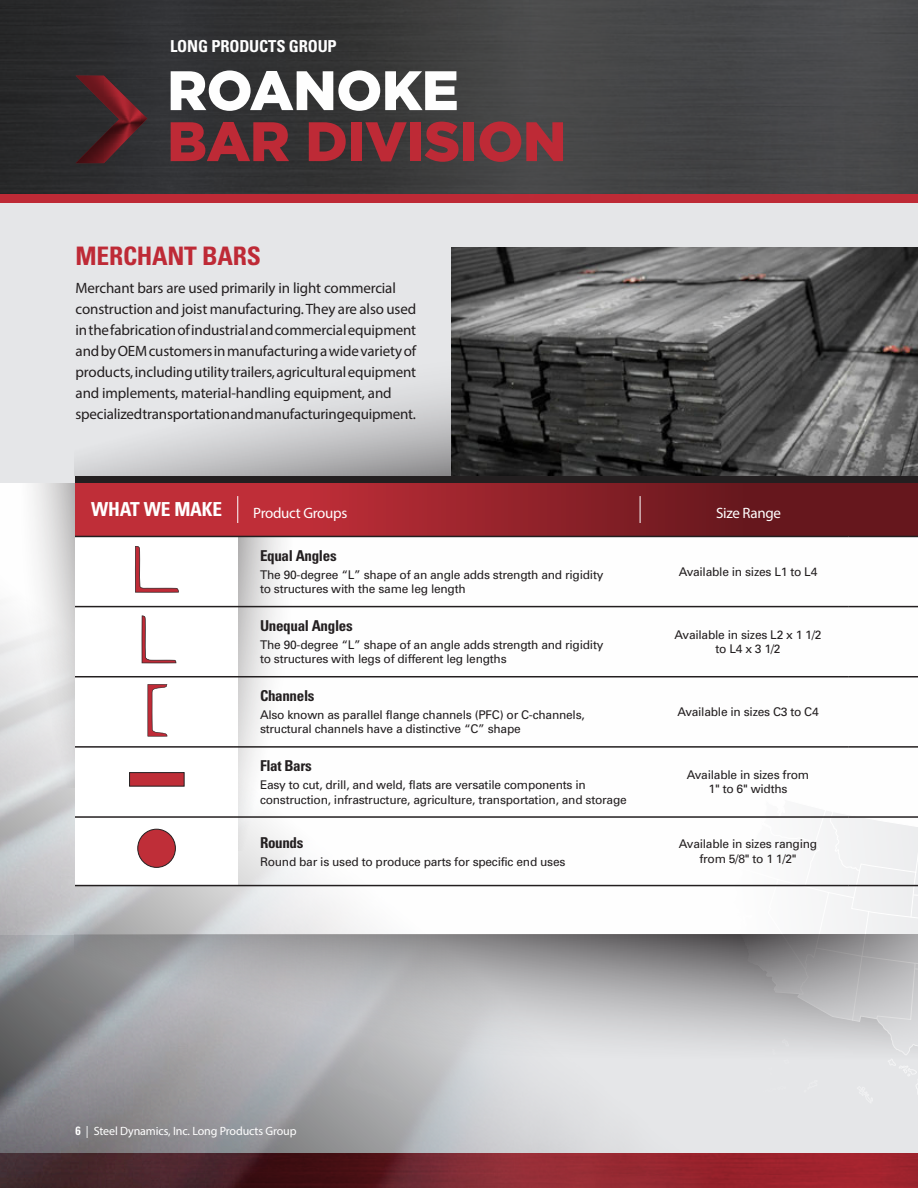
<style>
.page{position:relative;width:918px;height:1188px;background:#fff}
.page>*{position:absolute;margin:0;border:0;box-sizing:border-box;transform-origin:0 0}
.t1{font:900 55.5px/51px "Gotham";letter-spacing:-.01em;color:#bf2b37}
.t2{font:700 condensed 25.5px "Univers";letter-spacing:-.01em;color:#bf2b37}
.t3{font:700 condensed 19.35px "Univers";letter-spacing:-.01em;color:#fff}
.t4{font:700 condensed 16.5px "Univers";letter-spacing:-.01em;color:#fff}
.Paragraph_Style_1{font:15px/21px "Myriad Pro";letter-spacing:-.01em;color:#231f20}
.t5{font:700 condensed 15px "Univers";letter-spacing:-.02em;color:#231f20}
.t6{font:15px "Myriad Pro";letter-spacing:-.02em;color:#fff}
.t7{font:12px/14.4px "Univers";letter-spacing:-.02em;color:#231f20}
.t8{font:12px "Myriad Pro";letter-spacing:-.01em;color:#fff}
.s1{color:#fff}
.s2{font-family:"Univers";font-weight:700;font-stretch:condensed}
</style>
<div class="page">
<img style="left:0;top:0;width:918px;height:1188px">
<div style="left:75px;top:476px;width:843px;height:7px;background:#231f20"></div>
<svg style="left:75px;top:934px;width:649px;height:136px;background:#b0b0b3"></svg>
<svg style="left:75px;top:483px;width:843px;height:53px;background:#94232b"></svg>
<svg style="left:238px;top:537px;width:61px;height:314px"></svg>
<svg style="left:13px;top:483px;width:62px;height:305px"></svg>
<svg style="left:724px;top:798px;width:194px;height:306px"></svg>
<div style="left:75px;top:537px;width:163px;height:349px;background:#fff"></div>
<div style="left:129px;top:772px;width:56px;height:15px;background:#bf2e38;border:1px solid #231f20"></div>
<hr style="left:75px;top:536px;width:158px;height:1px;background:#231f20">
<hr style="left:233px;top:536px;width:415px;height:1px;background:#231f20">
<hr style="left:648px;top:536px;width:200px;height:1px;background:#231f20">
<hr style="left:848px;top:536px;width:70px;height:1px;background:#231f20">
<hr style="left:75px;top:606px;width:158px;height:1px;background:#231f20">
<hr style="left:233px;top:606px;width:415px;height:1px;background:#231f20">
<hr style="left:648px;top:606px;width:200px;height:1px;background:#231f20">
<hr style="left:848px;top:606px;width:70px;height:1px;background:#231f20">
<hr style="left:75px;top:676px;width:158px;height:1px;background:#231f20">
<hr style="left:233px;top:676px;width:415px;height:1px;background:#231f20">
<hr style="left:648px;top:676px;width:200px;height:1px;background:#231f20">
<hr style="left:848px;top:676px;width:70px;height:1px;background:#231f20">
<hr style="left:75px;top:746px;width:158px;height:2px;background:#231f20">
<hr style="left:233px;top:746px;width:415px;height:2px;background:#231f20">
<hr style="left:648px;top:746px;width:200px;height:2px;background:#231f20">
<hr style="left:848px;top:746px;width:70px;height:2px;background:#231f20">
<hr style="left:75px;top:816px;width:158px;height:2px;background:#231f20">
<hr style="left:233px;top:816px;width:415px;height:2px;background:#231f20">
<hr style="left:648px;top:816px;width:200px;height:2px;background:#231f20">
<hr style="left:848px;top:816px;width:70px;height:2px;background:#231f20">
<hr style="left:75px;top:885px;width:158px;height:1px;background:#231f20">
<hr style="left:233px;top:885px;width:415px;height:1px;background:#231f20">
<hr style="left:648px;top:885px;width:200px;height:1px;background:#231f20">
<hr style="left:848px;top:885px;width:70px;height:1px;background:#231f20">
<svg style="left:135px;top:546px;width:44px;height:47px"></svg>
<svg style="left:142px;top:615px;width:34px;height:48px"></svg>
<svg style="left:148px;top:684px;width:20px;height:53px"></svg>
<div style="left:138px;top:829px;width:37px;height:38px;background:#bf2e38;border-radius:50%"></div>
<div style="left:137px;top:829px;width:39px;height:39px;border:1px solid #231f20;border-radius:50%"></div>
<svg style="left:237px;top:496px;width:1px;height:27px"></svg>
<svg style="left:640px;top:496px;width:1px;height:27px"></svg>
<p class="t4" style="left:170px;top:36px;width:168px">LONG PRODUCTS GROUP</p>
<p class="t1" style="left:167px;top:64px;width:401px"><span class="s1">ROANOKE<br></span>BAR DIVISION</p>
<p class="t2" style="left:76px;top:241px;width:187px">MERCHANT BARS</p>
<p class="Paragraph_Style_1" style="left:76px;top:277px;width:342px">Merchant bars are used primarily in light commercial construction and joist manufacturing. They are also used in the fabrication of industrial and commercial equipment and by OEM customers in manufacturing a wide variety of products, including utility trailers, agricultural equipment and implements, material-handling equipment, and specialized transportation and manufacturing equipment.</p>
<p class="t3" style="left:91px;top:498px;width:132px">WHAT WE MAKE</p>
<p class="t6" style="left:716px;top:504px;width:66px">Size Range</p>
<p class="t6" style="left:253px;top:504px;width:96px">Product Groups</p>
<p class="t5" style="left:260px;top:546px;width:78px">Equal Angles</p>
<p class="t7" style="left:260px;top:567px;width:345px">The 90-degree “L” shape of an angle adds strength and rigidity to structures with the same leg length</p>
<p class="t7" style="left:679px;top:565px;width:140px">Available in sizes L1 to L4</p>
<p class="t5" style="left:260px;top:616px;width:94px">Unequal Angles</p>
<p class="t7" style="left:260px;top:638px;width:345px">The 90-degree “L” shape of an angle adds strength and rigidity to structures with legs of different leg lengths</p>
<p class="t7" style="left:675px;top:627px;width:148px">Available in sizes L2 x 1 1/2</p>
<p class="t7" style="left:715px;top:642px;width:67px">to L4 x 3 1/2</p>
<p class="t5" style="left:260px;top:687px;width:56px">Channels</p>
<p class="t7" style="left:260px;top:708px;width:326px">Also known as parallel flange channels (PFC) or C-channels, structural channels have a distinctive “C” shape</p>
<p class="t7" style="left:677px;top:705px;width:143px">Available in sizes C3 to C4</p>
<p class="t5" style="left:260px;top:757px;width:53px">Flat Bars</p>
<p class="t7" style="left:260px;top:778px;width:368px">Easy to cut, drill, and weld, flats are versatile components in construction, infrastructure, agriculture, transportation, and storage</p>
<p class="t7" style="left:687px;top:768px;width:124px">Available in sizes from</p>
<p class="t7" style="left:709px;top:782px;width:80px">1" to 6" widths</p>
<p class="t5" style="left:260px;top:833px;width:45px">Rounds</p>
<p class="t7" style="left:260px;top:854px;width:307px">Round bar is used to produce parts for specific end uses</p>
<p class="t8" style="left:76px;top:1123px;width:222px"><span class="s2">6</span> | Steel Dynamics, Inc. Long Products Group</p>
<p class="t7" style="left:679px;top:837px;width:140px">Available in sizes ranging</p>
<p class="t7" style="left:699px;top:852px;width:99px">from 5/8" to 1 1/2"</p>
</div>
